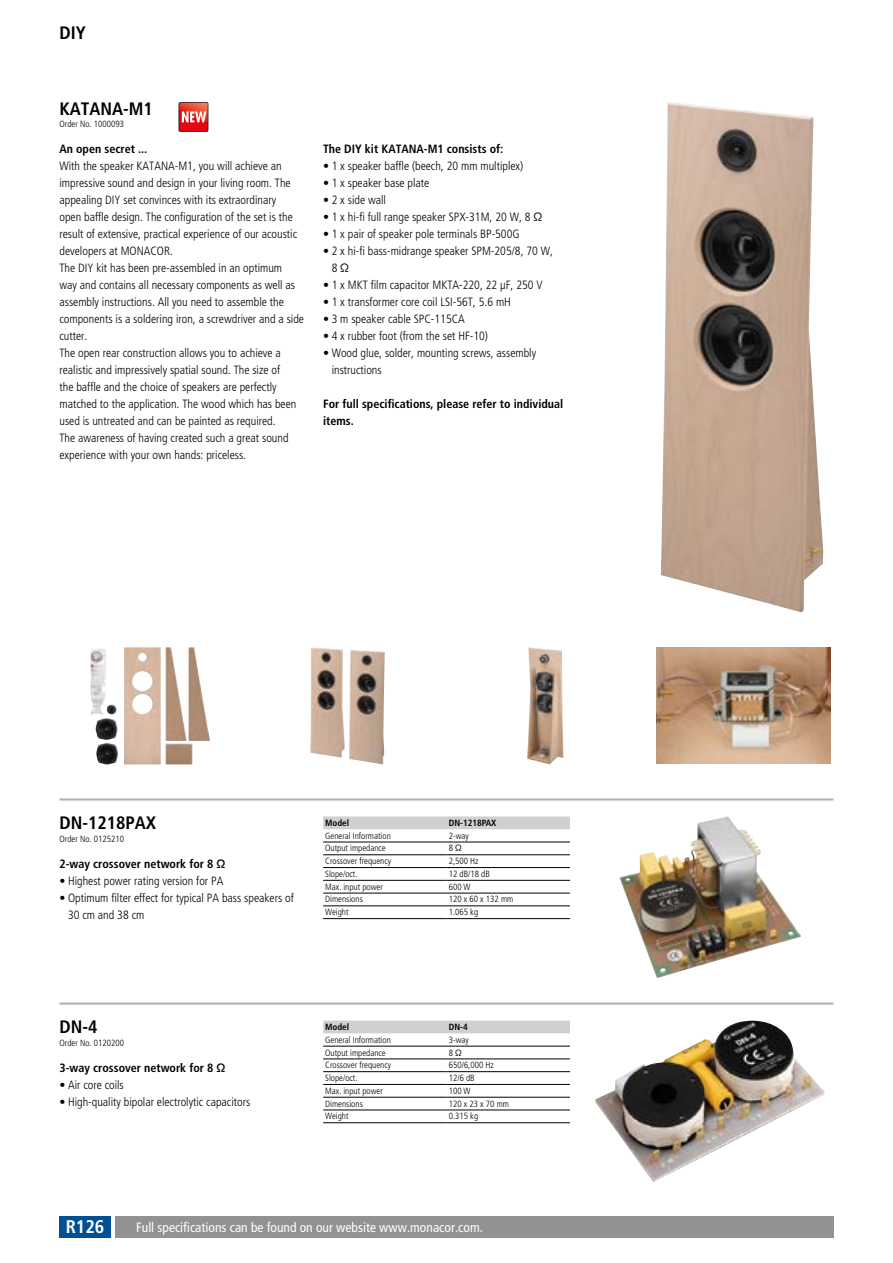
<style>
.page{position:relative;width:893px;height:1263px;background:#fff}
.page>*{position:absolute;margin:0;border:0;box-sizing:border-box;transform-origin:0 0}
.t1{font:700 condensed 18.3px "Frutiger LT Pro";color:#fff}
.t2{font:700 condensed 18px "Frutiger LT Pro";color:#000}
.t3{font:condensed 13.5px "Frutiger LT Pro";color:#fff}
.t4{font:300 condensed 12px/17px "Frutiger LT Pro";color:#000}
.t5{font:700 condensed 12px/17px "Frutiger LT Pro";color:#000}
.t6{font:300 condensed 9px "Frutiger LT Pro";color:#000}
.t7{font:700 condensed 9px "Frutiger LT Pro";color:#000}
</style>
<div class="page">
<div style="left:60px;top:1216px;width:51px;height:21px;background:#005094"></div>
<div style="left:115px;top:1216px;width:718px;height:21px;background:#929292"></div>
<svg style="left:179px;top:102px;width:29px;height:30px"></svg>
<img style="left:661px;top:102px;width:162px;height:510px">
<img style="left:90px;top:647px;width:120px;height:117px">
<img style="left:310px;top:647px;width:75px;height:117px">
<img style="left:527px;top:647px;width:36px;height:117px">
<img style="left:656px;top:648px;width:174px;height:116px">
<img style="left:619px;top:816px;width:182px;height:162px">
<hr style="left:60px;top:798px;width:773px;height:2px;background:#b3b2b2">
<img style="left:595px;top:1020px;width:230px;height:162px">
<hr style="left:60px;top:1002px;width:773px;height:3px;background:#b3b2b2">
<svg style="left:323px;top:816px;width:247px;height:13px;background:#d1d1d1"></svg>
<hr style="left:323px;top:842px;width:124px;height:1px;background:#000">
<hr style="left:447px;top:842px;width:123px;height:1px;background:#000">
<hr style="left:323px;top:854px;width:124px;height:1px;background:#000">
<hr style="left:447px;top:854px;width:123px;height:1px;background:#000">
<hr style="left:323px;top:867px;width:124px;height:1px;background:#000">
<hr style="left:447px;top:867px;width:123px;height:1px;background:#000">
<hr style="left:323px;top:880px;width:124px;height:1px;background:#000">
<hr style="left:447px;top:880px;width:123px;height:1px;background:#000">
<hr style="left:323px;top:893px;width:124px;height:1px;background:#000">
<hr style="left:447px;top:893px;width:123px;height:1px;background:#000">
<hr style="left:323px;top:905px;width:124px;height:1px;background:#000">
<hr style="left:323px;top:918px;width:124px;height:1px;background:#000">
<hr style="left:447px;top:905px;width:123px;height:1px;background:#000">
<hr style="left:447px;top:918px;width:123px;height:1px;background:#000">
<svg style="left:323px;top:1020px;width:247px;height:13px;background:#d2d2d2"></svg>
<hr style="left:323px;top:1046px;width:124px;height:1px;background:#000">
<hr style="left:447px;top:1046px;width:123px;height:1px;background:#000">
<hr style="left:323px;top:1059px;width:124px;height:1px;background:#000">
<hr style="left:447px;top:1059px;width:123px;height:1px;background:#000">
<hr style="left:323px;top:1071px;width:124px;height:1px;background:#000">
<hr style="left:447px;top:1071px;width:123px;height:1px;background:#000">
<hr style="left:323px;top:1084px;width:124px;height:1px;background:#000">
<hr style="left:447px;top:1084px;width:123px;height:1px;background:#000">
<hr style="left:323px;top:1097px;width:124px;height:1px;background:#000">
<hr style="left:447px;top:1097px;width:123px;height:1px;background:#000">
<hr style="left:323px;top:1110px;width:124px;height:1px;background:#000">
<hr style="left:323px;top:1122px;width:124px;height:1px;background:#000">
<hr style="left:447px;top:1110px;width:123px;height:1px;background:#000">
<hr style="left:447px;top:1122px;width:123px;height:1px;background:#000">
<h2 class="t2" style="left:60px;top:22px;width:28px">DIY</h2>
<h2 class="t2" style="left:60px;top:98px;width:95px">KATANA-M1</h2>
<p class="t6" style="left:60px;top:119px;width:66px">Order No. 1000093</p>
<p class="t5" style="left:60px;top:140px;width:89px">An open secret ...</p>
<p class="t4" style="left:60px;top:158px;width:246px">With the speaker KATANA-M1, you will achieve an impressive sound and design in your living room. The appealing DIY set convinces with its extraordinary<br>open baffle design. The configuration of the set is the result of extensive, practical experience of our acoustic developers at MONACOR.<br>The DIY kit has been pre-assembled in an optimum<br>way and contains all necessary components as well as assembly instructions. All you need to assemble the components is a soldering iron, a screwdriver and a side cutter.<br>The open rear construction allows you to achieve a realistic and impressively spatial sound. The size of<br>the baffle and the choice of speakers are perfectly matched to the application. The wood which has been used is untreated and can be painted as required.<br>The awareness of having created such a great sound experience with your own hands: priceless.</p>
<p class="t5" style="left:323px;top:140px;width:182px">The DIY kit KATANA-M1 consists of:</p>
<p class="t4" style="left:323px;top:158px;width:202px">• 1 x speaker baffle (beech, 20 mm multiplex)</p>
<p class="t4" style="left:323px;top:175px;width:108px">• 1 x speaker base plate</p>
<p class="t4" style="left:323px;top:192px;width:64px">• 2 x side wall</p>
<p class="t4" style="left:323px;top:209px;width:221px">• 1 x hi-fi full range speaker SPX-31M, 20 W, 8 Ω</p>
<p class="t4" style="left:323px;top:226px;width:198px">• 1 x pair of speaker pole terminals BP-500G</p>
<p class="t4" style="left:332px;top:243px;width:223px;text-indent:-9px">• 2 x hi-fi bass-midrange speaker SPM-205/8, 70 W,<br>8 Ω</p>
<p class="t4" style="left:323px;top:277px;width:221px">• 1 x MKT film capacitor MKTA-220, 22 µF, 250 V</p>
<p class="t4" style="left:323px;top:294px;width:189px">• 1 x transformer core coil LSI-56T, 5.6 mH</p>
<p class="t4" style="left:323px;top:311px;width:143px">• 3 m speaker cable SPC-115CA</p>
<p class="t4" style="left:323px;top:328px;width:166px">• 4 x rubber foot (from the set HF-10)</p>
<p class="t4" style="left:332px;top:345px;width:206px;text-indent:-9px">• Wood glue, solder, mounting screws, assembly instructions</p>
<p class="t5" style="left:323px;top:395px;width:242px">For full specifications, please refer to individual items.</p>
<h2 class="t2" style="left:60px;top:812px;width:98px">DN-1218PAX</h2>
<p class="t6" style="left:60px;top:834px;width:66px">Order No. 0125210</p>
<p class="t5" style="left:60px;top:855px;width:168px">2-way crossover network for 8 Ω</p>
<p class="t4" style="left:60px;top:872px;width:165px">• Highest power rating version for PA</p>
<p class="t4" style="left:68px;top:889px;width:227px;text-indent:-9px">• Optimum filter effect for typical PA bass speakers of<br>30 cm and 38 cm</p>
<p class="t7" style="left:325px;top:817px;width:25px">Model</p>
<p class="t7" style="left:449px;top:817px;width:49px">DN-1218PAX</p>
<p class="t6" style="left:325px;top:830px;width:67px">General Information</p>
<p class="t6" style="left:449px;top:830px;width:21px">2-way</p>
<p class="t6" style="left:325px;top:843px;width:62px">Output impedance</p>
<p class="t6" style="left:449px;top:843px;width:15px">8 Ω</p>
<p class="t6" style="left:325px;top:856px;width:67px">Crossover frequency</p>
<p class="t6" style="left:449px;top:856px;width:31px">2,500 Hz</p>
<p class="t6" style="left:325px;top:869px;width:34px">Slope/oct.</p>
<p class="t6" style="left:449px;top:869px;width:43px">12 dB/18 dB</p>
<p class="t6" style="left:325px;top:881px;width:59px">Max. input power</p>
<p class="t6" style="left:449px;top:881px;width:23px">600 W</p>
<p class="t6" style="left:325px;top:894px;width:39px">Dimensions</p>
<p class="t6" style="left:449px;top:894px;width:66px">120 x 60 x 132 mm</p>
<p class="t6" style="left:325px;top:907px;width:25px">Weight</p>
<p class="t6" style="left:449px;top:907px;width:31px">1.065 kg</p>
<h2 class="t2" style="left:60px;top:1016px;width:40px">DN-4</h2>
<p class="t6" style="left:60px;top:1038px;width:66px">Order No. 0120200</p>
<p class="t5" style="left:60px;top:1059px;width:168px">3-way crossover network for 8 Ω</p>
<p class="t4" style="left:60px;top:1076px;width:66px">• Air core coils</p>
<p class="t4" style="left:60px;top:1093px;width:192px">• High-quality bipolar electrolytic capacitors</p>
<p class="t7" style="left:325px;top:1021px;width:25px">Model</p>
<p class="t7" style="left:449px;top:1021px;width:21px">DN-4</p>
<p class="t6" style="left:325px;top:1034px;width:67px">General Information</p>
<p class="t6" style="left:449px;top:1034px;width:21px">3-way</p>
<p class="t6" style="left:325px;top:1047px;width:62px">Output impedance</p>
<p class="t6" style="left:449px;top:1047px;width:15px">8 Ω</p>
<p class="t6" style="left:325px;top:1060px;width:67px">Crossover frequency</p>
<p class="t6" style="left:449px;top:1060px;width:47px">650/6,000 Hz</p>
<p class="t6" style="left:325px;top:1073px;width:34px">Slope/oct.</p>
<p class="t6" style="left:449px;top:1073px;width:28px">12/6 dB</p>
<p class="t6" style="left:325px;top:1085px;width:59px">Max. input power</p>
<p class="t6" style="left:449px;top:1085px;width:23px">100 W</p>
<p class="t6" style="left:325px;top:1098px;width:39px">Dimensions</p>
<p class="t6" style="left:449px;top:1098px;width:62px">120 x 23 x 70 mm</p>
<p class="t6" style="left:325px;top:1111px;width:25px">Weight</p>
<p class="t6" style="left:449px;top:1111px;width:31px">0.315 kg</p>
<h1 class="t1" style="left:66px;top:1216px;width:40px">R126</h1>
<p class="t3" style="left:136px;top:1219px;width:348px">Full specifications can be found on our website www.monacor.com.</p>
</div>
